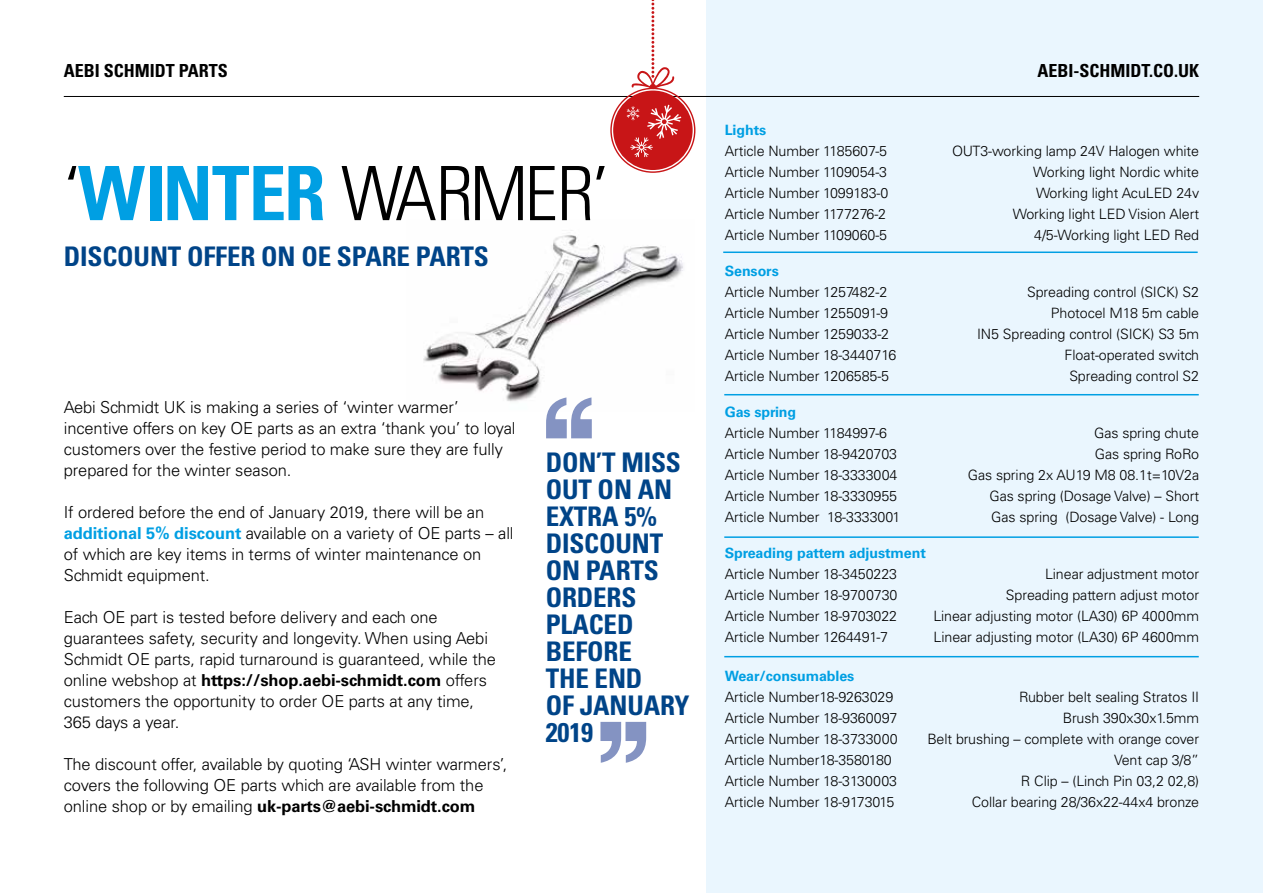
<style>
.page{position:relative;width:1263px;height:893px;background:#fff}
.page>*{position:absolute;margin:0;border:0;box-sizing:border-box;transform-origin:0 0}
.t1{font:700 149.1px "Helvetica";color:#8493c2}
.t2{font:300 condensed 75px "Univers LT Std";letter-spacing:-.05em;color:#000}
.t3{font:700 condensed 27px/27px "Univers LT Std";letter-spacing:-.005em;color:#048}
.t4{font:700 condensed 18px "Univers LT Std";color:#000}
.t5{font:300 16.5px/21px "Univers LT Std";letter-spacing:-.005em;color:#000}
.t6{font:300 14.25px "Univers LT Std";letter-spacing:-.005em;color:#000}
.t7{font:700 14.25px "Univers LT Std";letter-spacing:-.005em;color:#009fe3}
.s1{font-weight:700;color:#009fe3}
.s2{font-weight:700}
</style>
<div class="page">
<div style="left:707px;top:0;width:556px;height:893px;background:#eaf6fe"></div>
<img style="left:423px;top:230px;width:260px;height:172px">
<hr style="left:64px;top:96px;width:1135px;height:1px;background:#000">
<hr style="left:724px;top:394px;width:475px;height:1px;background:#009fe3">
<hr style="left:723px;top:252px;width:475px;height:1px;background:#009fe3">
<hr style="left:724px;top:536px;width:475px;height:2px;background:#009fe3">
<hr style="left:724px;top:656px;width:475px;height:1px;background:#009fe3">
<svg style="left:610px;top:0;width:85px;height:173px"></svg>
<p class="t4" style="left:64px;top:59px;width:166px">AEBI SCHMIDT PARTS</p>
<p class="t4" style="left:1037px;top:59px;width:163px">AEBI-SCHMIDT.CO.UK</p>
<h2 class="t2" style="left:64px;top:149px;width:547px">‘<span class="s1">WINTER</span> WARMER’</h2>
<h3 class="t3" style="left:64px;top:243px;width:427px">DISCOUNT OFFER ON OE SPARE PARTS</h3>
<p class="t5" style="left:64px;top:396px;width:453px">Aebi Schmidt UK is making a series of ‘winter warmer’ incentive offers on key OE parts as an extra ‘thank you’ to loyal customers over the festive period to make sure they are fully prepared for the winter season.</p>
<p class="t5" style="left:64px;top:501px;width:451px">If ordered before the end of January 2019, there will be an <span class="s1">additional 5% discount</span> available on a variety of OE parts – all of which are key items in terms of winter maintenance on Schmidt equipment.</p>
<p class="t5" style="left:64px;top:606px;width:434px">Each OE part is tested before delivery and each one guarantees safety, security and longevity. When using Aebi Schmidt OE parts, rapid turnaround is guaranteed, while the online webshop at <span class="s2">https://shop.aebi-schmidt.com</span> offers customers the opportunity to order OE parts at any time, 365 days a year.</p>
<p class="t5" style="left:64px;top:753px;width:445px">The discount offer, available by quoting ‘ASH winter warmers’, covers the following OE parts which are available from the online shop or by emailing <span class="s2">uk-parts@aebi-schmidt.com</span></p>
<h1 class="t1" style="left:536px;top:333px;width:68px">‘‘</h1>
<h3 class="t3" style="left:546px;top:449px;width:145px">DON’T MISS<br>OUT ON AN<br>EXTRA 5%<br>DISCOUNT<br>ON PARTS<br>ORDERS<br>PLACED<br>BEFORE<br>THE END<br>OF JANUARY<br>2019</h3>
<h1 class="t1" style="left:656px;top:827px;width:68px;rotate:-180deg">‘‘</h1>
<p class="t7" style="left:725px;top:121px;width:43px">Lights</p>
<p class="t6" style="left:725px;top:142px;width:164px">Article Number 1185607-5</p>
<p class="t6" style="left:952px;top:142px;width:248px">OUT3-working lamp 24V Halogen white</p>
<p class="t6" style="left:725px;top:163px;width:164px">Article Number 1109054-3</p>
<p class="t6" style="left:1033px;top:163px;width:167px">Working light Nordic white</p>
<p class="t6" style="left:725px;top:184px;width:165px">Article Number 1099183-0</p>
<p class="t6" style="left:1036px;top:184px;width:165px">Working light AcuLED 24v</p>
<p class="t6" style="left:725px;top:205px;width:163px">Article Number 1177276-2</p>
<p class="t6" style="left:1013px;top:205px;width:188px">Working light LED Vision Alert</p>
<p class="t6" style="left:725px;top:226px;width:164px">Article Number 1109060-5</p>
<p class="t6" style="left:1034px;top:226px;width:166px">4/5-Working light LED Red</p>
<p class="t7" style="left:725px;top:262px;width:56px">Sensors</p>
<p class="t6" style="left:725px;top:283px;width:164px">Article Number 1257482-2</p>
<p class="t6" style="left:1027px;top:283px;width:173px">Spreading control (SICK) S2</p>
<p class="t6" style="left:725px;top:304px;width:165px">Article Number 1255091-9</p>
<p class="t6" style="left:1051px;top:304px;width:150px">Photocel M18 5m cable</p>
<p class="t6" style="left:725px;top:325px;width:166px">Article Number 1259033-2</p>
<p class="t6" style="left:977px;top:325px;width:224px">IN5 Spreading control (SICK) S3 5m</p>
<p class="t6" style="left:725px;top:346px;width:173px">Article Number 18-3440716</p>
<p class="t6" style="left:1064px;top:346px;width:136px">Float-operated switch</p>
<p class="t6" style="left:725px;top:367px;width:166px">Article Number 1206585-5</p>
<p class="t6" style="left:1069px;top:367px;width:131px">Spreading control S2</p>
<p class="t7" style="left:725px;top:403px;width:73px">Gas spring</p>
<p class="t6" style="left:725px;top:424px;width:164px">Article Number 1184997-6</p>
<p class="t6" style="left:1094px;top:424px;width:106px">Gas spring chute</p>
<p class="t6" style="left:725px;top:445px;width:174px">Article Number 18-9420703</p>
<p class="t6" style="left:1095px;top:445px;width:106px">Gas spring RoRo</p>
<p class="t6" style="left:725px;top:466px;width:174px">Article Number 18-3333004</p>
<p class="t6" style="left:968px;top:466px;width:233px">Gas spring 2x AU19 M8 08.1t=10V2a</p>
<p class="t6" style="left:725px;top:487px;width:174px">Article Number 18-3330955</p>
<p class="t6" style="left:989px;top:487px;width:211px">Gas spring (Dosage Valve) – Short</p>
<p class="t6" style="left:725px;top:508px;width:177px">Article Number 18-3333001</p>
<p class="t6" style="left:991px;top:508px;width:209px">Gas spring (Dosage Valve) - Long</p>
<p class="t7" style="left:725px;top:544px;width:203px">Spreading pattern adjustment</p>
<p class="t6" style="left:725px;top:565px;width:174px">Article Number 18-3450223</p>
<p class="t6" style="left:1045px;top:565px;width:156px">Linear adjustment motor</p>
<p class="t6" style="left:725px;top:586px;width:174px">Article Number 18-9700730</p>
<p class="t6" style="left:1006px;top:586px;width:195px">Spreading pattern adjust motor</p>
<p class="t6" style="left:725px;top:607px;width:174px">Article Number 18-9703022</p>
<p class="t6" style="left:933px;top:607px;width:267px">Linear adjusting motor (LA30) 6P 4000mm</p>
<p class="t6" style="left:725px;top:628px;width:165px">Article Number 1264491-7</p>
<p class="t6" style="left:934px;top:628px;width:267px">Linear adjusting motor (LA30) 6P 4600mm</p>
<p class="t7" style="left:725px;top:667px;width:131px">Wear/consumables</p>
<p class="t6" style="left:725px;top:688px;width:170px">Article Number18-9263029</p>
<p class="t6" style="left:1019px;top:688px;width:182px">Rubber belt sealing Stratos II</p>
<p class="t6" style="left:725px;top:709px;width:174px">Article Number 18-9360097</p>
<p class="t6" style="left:1063px;top:709px;width:138px">Brush 390x30x1.5mm</p>
<p class="t6" style="left:725px;top:730px;width:175px">Article Number 18-3733000</p>
<p class="t6" style="left:927px;top:730px;width:273px">Belt brushing – complete with orange cover</p>
<p class="t6" style="left:725px;top:751px;width:169px">Article Number18-3580180</p>
<p class="t6" style="left:1114px;top:751px;width:87px">Vent cap 3/8”</p>
<p class="t6" style="left:725px;top:772px;width:174px">Article Number 18-3130003</p>
<p class="t6" style="left:1021px;top:772px;width:180px">R Clip – (Linch Pin 03,2 02,8)</p>
<p class="t6" style="left:725px;top:793px;width:171px">Article Number 18-9173015</p>
<p class="t6" style="left:972px;top:793px;width:229px">Collar bearing 28/36x22-44x4 bronze</p>
</div>
